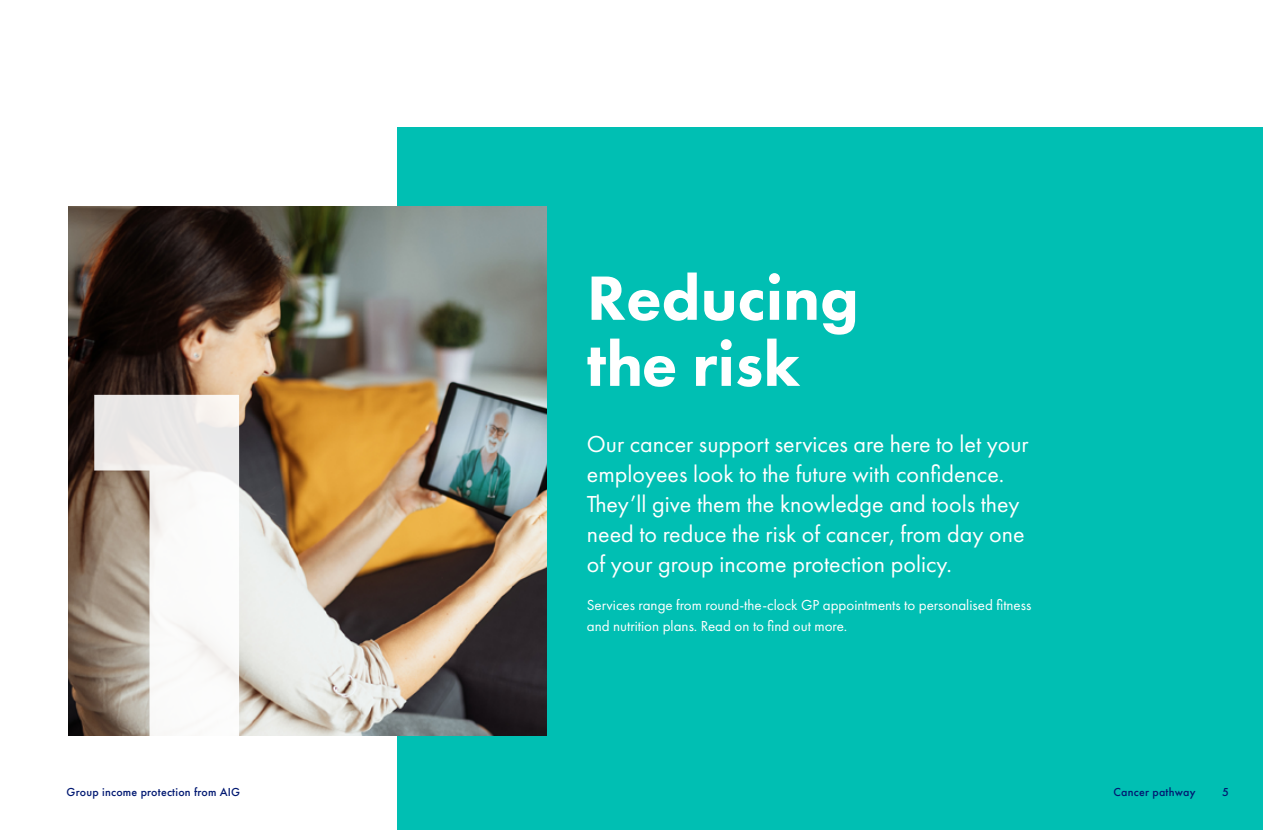
<style>
.page{position:relative;width:1263px;height:830px;background:#fff}
.page>*{position:absolute;margin:0;border:0;box-sizing:border-box;transform-origin:0 0}
.t1{font:800 64.8px/66px "Futura PT";color:#fff}
.t2{font:24px/30px "Futura PT";color:#fff}
.t3{font:15px/21px "Futura PT";color:#fff}
.t4{font:500 12px "Futura PT";letter-spacing:.02em;color:#001871}
</style>
<div class="page">
<div style="left:397px;top:128px;width:866px;height:701px;background:#00bfb3"></div>
<img style="left:68px;top:207px;width:479px;height:527px">
<svg style="left:94px;top:394px;width:145px;height:342px"></svg>
<h1 class="t1" style="left:587px;top:264px;width:273px">Reducing the risk</h1>
<p class="t2" style="left:587px;top:428px;width:443px">Our cancer support services are here to let your employees look to the future with confidence.<br>They’ll give them the knowledge and tools they need to reduce the risk of cancer, from day one of your group income protection policy.</p>
<p class="t3" style="left:587px;top:594px;width:446px">Services range from round-the-clock GP appointments to personalised fitness and nutrition plans. Read on to find out more.</p>
<p class="t4" style="left:67px;top:784px;width:175px">Group income protection from AIG</p>
<p class="t4" style="left:1113px;top:784px;width:83px">Cancer pathway</p>
<p class="t4" style="left:1222px;top:784px;width:8px">5</p>
</div>
